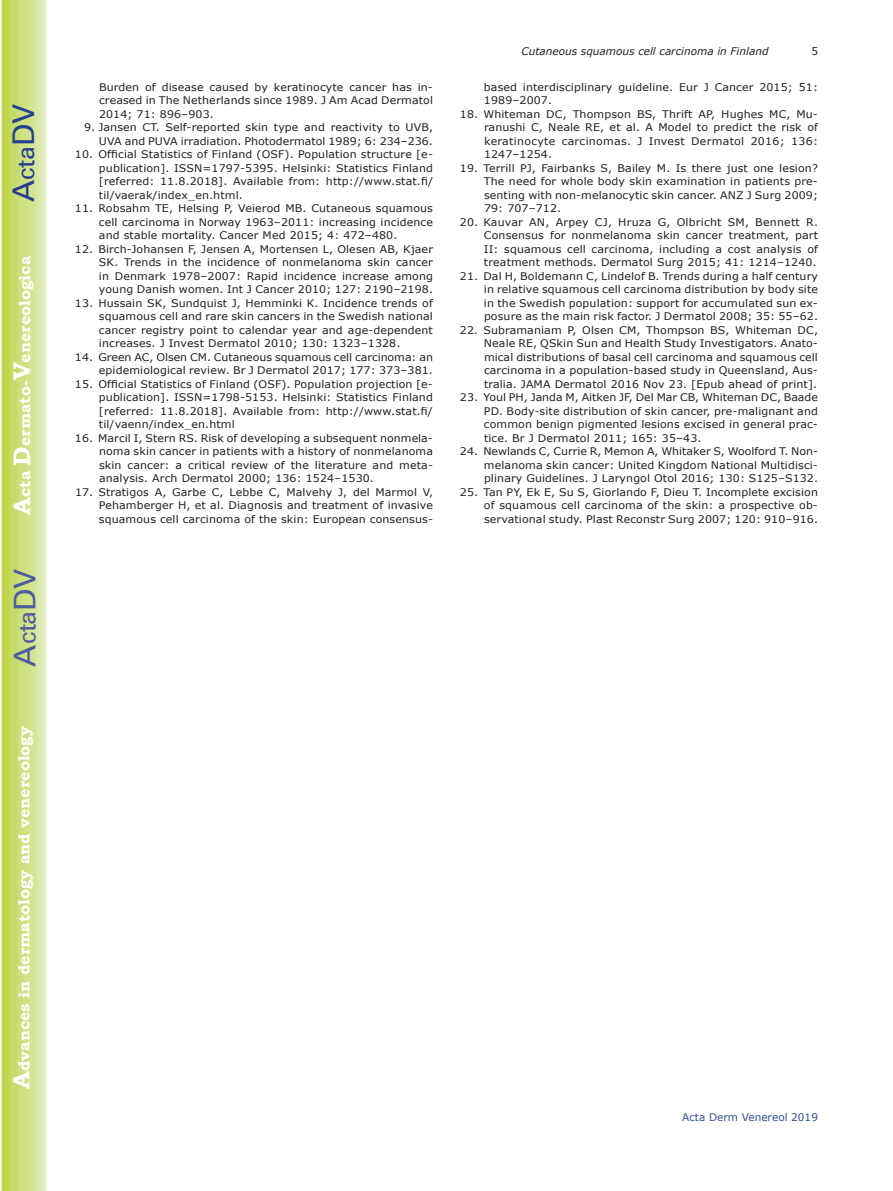
<style>
.page{position:relative;width:893px;height:1191px;background:#fff}
.page>*{position:absolute;margin:0;border:0;box-sizing:border-box;transform-origin:0 0}
.t1{font:30px "Univers";color:#4d5a9e}
.t2{font:30px "Univers";color:#253f8e}
.t3{font:700 15.75px "Bookman Old Style";color:#fff}
.t4{font:10.5px/13.5px "Verdana";letter-spacing:.01em;color:#231f20;text-align:justify;scale:1.05 1}
.t5{font:italic 10.5px "Verdana";color:#231f20}
.t6{font:10.5px "Verdana";color:#324f95}
.t7{font:10.5px "Verdana";letter-spacing:.01em;color:#231f20}
.s1{font-size:24px}
</style>
<div class="page">
<svg style="left:1px;top:0;width:45px;height:1191px;background:#cfe084"></svg>
<h1 class="t2" style="left:6px;top:202px;width:100px;rotate:-90deg">A<span class="s1">cta</span>DV</h1>
<h2 class="t3" style="left:15px;top:515px;width:260px;rotate:-90deg"><span class="s1">A</span>cta <span class="s1">D</span>ermato-<span class="s1">V</span>enereologica</h2>
<h1 class="t1" style="left:7px;top:666px;width:100px;rotate:-90deg">A<span class="s1">cta</span>DV</h1>
<h2 class="t3" style="left:15px;top:1088px;width:364px;rotate:-90deg"><span class="s1">A</span>dvances in dermatology and venereology</h2>
<p class="t4" style="left:99px;top:80px;width:320px">Burden of disease caused by keratinocyte cancer has in&shy;creased in The Netherlands since 1989. J Am Acad Dermatol 2014; 71: 896–903.</p>
<p class="t4" style="left:84px;top:120px;width:334px;text-align:right">9. Jansen CT. Self-reported skin type and reactivity to UVB,<br>UVA and PUVA irradiation. Photodermatol 1989; 6: 234–236.</p>
<p class="t4" style="left:99px;top:147px;width:320px;text-indent:-24px">10. Official Statistics of Finland (OSF). Population structure [e&shy;publication]. ISSN=1797-5395. Helsinki: Statistics Finland [referred: 11.8.2018]. Available from: http://www.stat.fi/ til/vaerak/index_en.html.</p>
<p class="t4" style="left:99px;top:201px;width:320px;text-indent:-24px">11. Robsahm TE, Helsing P, Veierod MB. Cutaneous squamous cell carcinoma in Norway 1963–2011: increasing incidence and stable mortality. Cancer Med 2015; 4: 472–480.</p>
<p class="t4" style="left:99px;top:242px;width:320px;text-indent:-24px">12. Birch-Johansen F, Jensen A, Mortensen L, Olesen AB, Kjaer SK. Trends in the incidence of nonmelanoma skin cancer in Denmark 1978–2007: Rapid incidence increase among young Danish women. Int J Cancer 2010; 127: 2190–2198.</p>
<p class="t4" style="left:99px;top:296px;width:320px;text-indent:-24px">13. Hussain SK, Sundquist J, Hemminki K. Incidence trends of squamous cell and rare skin cancers in the Swedish national cancer registry point to calendar year and age-dependent increases. J Invest Dermatol 2010; 130: 1323–1328.</p>
<p class="t4" style="left:75px;top:350px;width:342px;text-align:right">14. Green AC, Olsen CM. Cutaneous squamous cell carcinoma: an epidemiological review. Br J Dermatol 2017; 177: 373–381.</p>
<p class="t4" style="left:99px;top:377px;width:320px;text-indent:-24px">15. Official Statistics of Finland (OSF). Population projection [e&shy;publication]. ISSN=1798-5153. Helsinki: Statistics Finland [referred: 11.8.2018]. Available from: http://www.stat.fi/ til/vaenn/index_en.html</p>
<p class="t4" style="left:99px;top:431px;width:320px;text-indent:-24px">16. Marcil I, Stern RS. Risk of developing a subsequent nonmela&shy;noma skin cancer in patients with a history of nonmelanoma skin cancer: a critical review of the literature and meta&shy;analysis. Arch Dermatol 2000; 136: 1524–1530.</p>
<p class="t4" style="left:99px;top:485px;width:320px;text-indent:-24px">17. Stratigos A, Garbe C, Lebbe C, Malvehy J, del Marmol V, Pehamberger H, et al. Diagnosis and treatment of invasive squamous cell carcinoma of the skin: European consensus-</p>
<p class="t5" style="left:521px;top:44px;width:249px">Cutaneous squamous cell carcinoma in Finland</p>
<p class="t7" style="left:811px;top:44px;width:8px">5</p>
<p class="t4" style="left:484px;top:80px;width:320px">based interdisciplinary guideline. Eur J Cancer 2015; 51:<br>1989–2007.</p>
<p class="t4" style="left:484px;top:107px;width:320px;text-indent:-24px">18. Whiteman DC, Thompson BS, Thrift AP, Hughes MC, Mu&shy;ranushi C, Neale RE, et al. A Model to predict the risk of keratinocyte carcinomas. J Invest Dermatol 2016; 136:<br>1247–1254.</p>
<p class="t4" style="left:484px;top:161px;width:320px;text-indent:-24px">19. Terrill PJ, Fairbanks S, Bailey M. Is there just one lesion?<br>The need for whole body skin examination in patients pre&shy;senting with non-melanocytic skin cancer. ANZ J Surg 2009; 79: 707–712.</p>
<p class="t4" style="left:484px;top:215px;width:320px;text-indent:-24px">20. Kauvar AN, Arpey CJ, Hruza G, Olbricht SM, Bennett R.<br>Consensus for nonmelanoma skin cancer treatment, part II: squamous cell carcinoma, including a cost analysis of treatment methods. Dermatol Surg 2015; 41: 1214–1240.</p>
<p class="t4" style="left:484px;top:269px;width:320px;text-indent:-24px">21. Dal H, Boldemann C, Lindelof B. Trends during a half century in relative squamous cell carcinoma distribution by body site in the Swedish population: support for accumulated sun ex&shy;posure as the main risk factor. J Dermatol 2008; 35: 55–62.</p>
<p class="t4" style="left:484px;top:323px;width:320px;text-indent:-24px">22. Subramaniam P, Olsen CM, Thompson BS, Whiteman DC, Neale RE, QSkin Sun and Health Study Investigators. Anato&shy;mical distributions of basal cell carcinoma and squamous cell carcinoma in a population-based study in Queensland, Aus&shy;tralia. JAMA Dermatol 2016 Nov 23. [Epub ahead of print].</p>
<p class="t4" style="left:484px;top:390px;width:320px;text-indent:-24px">23. Youl PH, Janda M, Aitken JF, Del Mar CB, Whiteman DC, Baade PD. Body-site distribution of skin cancer, pre-malignant and common benign pigmented lesions excised in general prac&shy;tice. Br J Dermatol 2011; 165: 35–43.</p>
<p class="t4" style="left:484px;top:444px;width:320px;text-indent:-24px">24. Newlands C, Currie R, Memon A, Whitaker S, Woolford T. Non&shy;melanoma skin cancer: United Kingdom National Multidisci&shy;plinary Guidelines. J Laryngol Otol 2016; 130: S125–S132.</p>
<p class="t4" style="left:484px;top:485px;width:320px;text-indent:-24px">25. Tan PY, Ek E, Su S, Giorlando F, Dieu T. Incomplete excision of squamous cell carcinoma of the skin: a prospective ob&shy;servational study. Plast Reconstr Surg 2007; 120: 910–916.</p>
<p class="t6" style="left:682px;top:1109px;width:137px">Acta Derm Venereol 2019</p>
</div>
